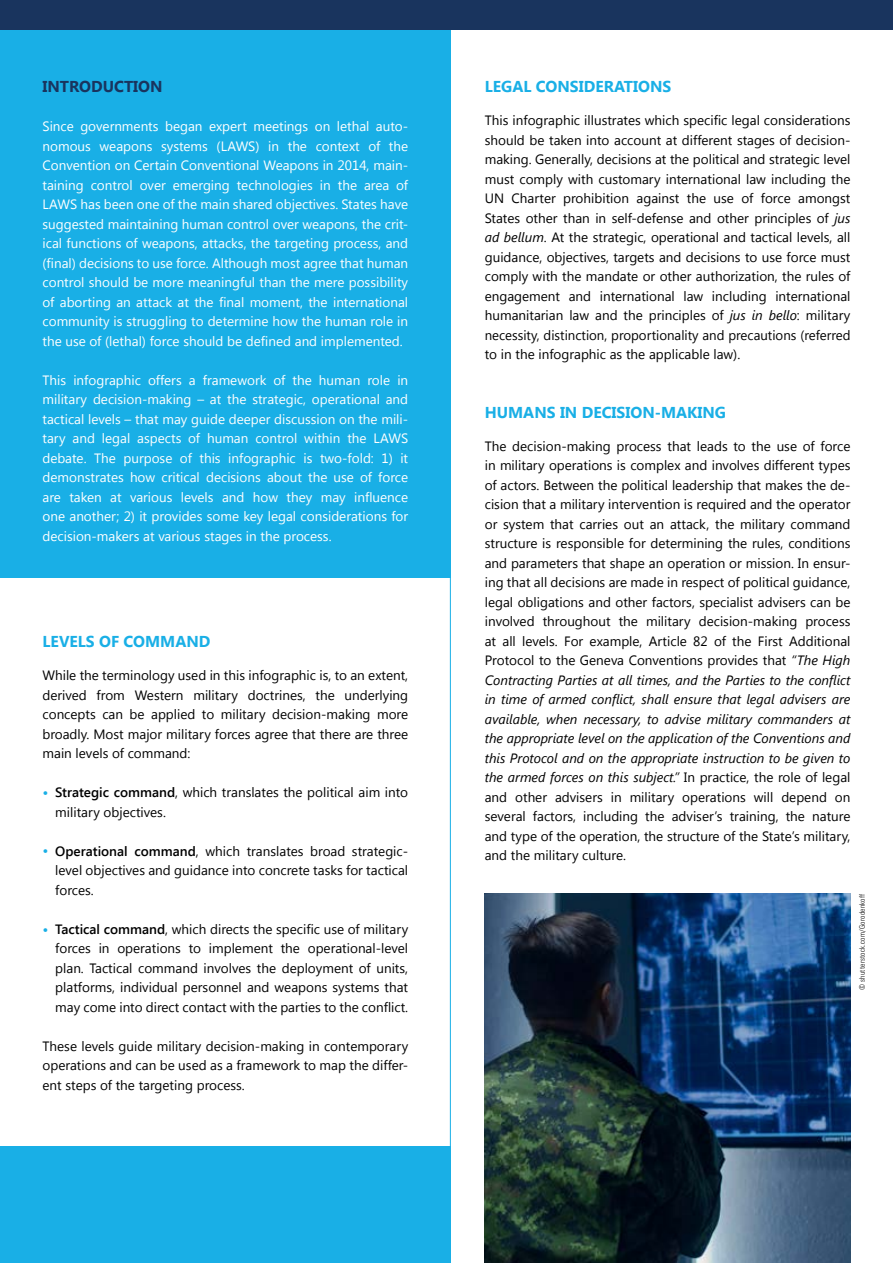
<style>
.page{position:relative;width:893px;height:1263px;background:#fff}
.page>*{position:absolute;margin:0;border:0;box-sizing:border-box;transform-origin:0 0}
.t1{font:700 15.75px "Segoe UI";color:#19afe6}
.t2{font:700 15.75px "Segoe UI";color:#19345e}
.t3{font:13.5px/19.5px "Segoe UI";color:#000;text-align:justify}
.t4{font:13.5px/19.5px "Segoe UI";color:#fff;text-align:justify}
.t5{font:300 condensed 7.5px "Univers";letter-spacing:.025em;color:#000}
.s1{font-size:15px;color:#19afe6}
.s2{font-weight:600}
.s3{font-style:italic}
</style>
<div class="page">
<div style="left:0;top:0;width:893px;height:30px;background:#19345e"></div>
<div style="left:0;top:30px;width:451px;height:548px;background:#19afe6"></div>
<div style="left:0;top:1146px;width:451px;height:117px;background:#19afe6"></div>
<hr style="left:450px;top:567px;width:1px;height:696px;background:#19afe6">
<img style="left:485px;top:893px;width:365px;height:370px">
<p class="t2" style="left:43px;top:75px;width:122px">INTRODUCTION</p>
<p class="t4" style="left:43px;top:116px;width:367px">Since governments began expert meetings on lethal auto&shy;nomous weapons systems (LAWS) in the context of the Convention on Certain Conventional Weapons in 2014, main&shy;taining control over emerging technologies in the area of LAWS has been one of the main shared objectives. States have suggested maintaining human control over weapons, the crit&shy;ical functions of weapons, attacks, the targeting process, and (final) decisions to use force. Although most agree that human control should be more meaningful than the mere possibility of aborting an attack at the final moment, the international community is struggling to determine how the human role in the use of (lethal) force should be defined and implemented.</p>
<p class="t4" style="left:43px;top:370px;width:367px">This infographic offers a framework of the human role in military decision-making – at the strategic, operational and tactical levels – that may guide deeper discussion on the mili&shy;tary and legal aspects of human control within the LAWS debate. The purpose of this infographic is two-fold: 1) it demonstrates how critical decisions about the use of force are taken at various levels and how they may influence one another; 2) it provides some key legal considerations for decision-makers at various stages in the process.</p>
<p class="t1" style="left:43px;top:630px;width:169px">LEVELS OF COMMAND</p>
<p class="t3" style="left:43px;top:665px;width:367px">While the terminology used in this infographic is, to an extent, derived from Western military doctrines, the underlying concepts can be applied to military decision-making more broadly. Most major military forces agree that there are three main levels of command:</p>
<p class="t3" style="left:55px;top:782px;width:354px;text-indent:-13px"><span class="s1">•</span> <span class="s2">Strategic command</span>, which translates the political aim into military objectives.</p>
<p class="t3" style="left:55px;top:840px;width:354px;text-indent:-13px"><span class="s1">•</span> <span class="s2">Operational command</span>, which translates broad strategic&shy;level objectives and guidance into concrete tasks for tactical forces.</p>
<p class="t3" style="left:55px;top:918px;width:354px;text-indent:-13px"><span class="s1">•</span> <span class="s2">Tactical command</span>, which directs the specific use of military forces in operations to implement the operational-level plan. Tactical command involves the deployment of units, platforms, individual personnel and weapons systems that may come into direct contact with the parties to the conflict.</p>
<p class="t3" style="left:43px;top:1035px;width:367px">These levels guide military decision-making in contemporary operations and can be used as a framework to map the differ&shy;ent steps of the targeting process.</p>
<p class="t1" style="left:485px;top:75px;width:188px">LEGAL CONSIDERATIONS</p>
<p class="t3" style="left:485px;top:110px;width:367px">This infographic illustrates which specific legal considerations should be taken into account at different stages of decision&shy;making. Generally, decisions at the political and strategic level must comply with customary international law including the UN Charter prohibition against the use of force amongst States other than in self-defense and other principles of <span class="s3">jus ad bellum</span>. At the strategic, operational and tactical levels, all guidance, objectives, targets and decisions to use force must comply with the mandate or other authorization, the rules of engagement and international law including international humanitarian law and the principles of <span class="s3">jus in bello</span>: military necessity, distinction, proportionality and precautions (referred to in the infographic as the applicable law).</p>
<p class="t1" style="left:485px;top:401px;width:243px">HUMANS IN DECISION-MAKING</p>
<p class="t3" style="left:485px;top:436px;width:367px">The decision-making process that leads to the use of force in military operations is complex and involves different types of actors. Between the political leadership that makes the de&shy;cision that a military intervention is required and the operator or system that carries out an attack, the military command structure is responsible for determining the rules, conditions and parameters that shape an operation or mission. In ensur&shy;ing that all decisions are made in respect of political guidance, legal obligations and other factors, specialist advisers can be involved throughout the military decision-making process at all levels. For example, Article 82 of the First Additional Protocol to the Geneva Conventions provides that <span class="s3">“The High Contracting Parties at all times, and the Parties to the conflict in time of armed conflict, shall ensure that legal advisers are available, when necessary, to advise military commanders at the appropriate level on the application of the Conventions and this Protocol and on the appropriate instruction to be given to the armed forces on this subject.”</span> In practice, the role of legal and other advisers in military operations will depend on several factors, including the adviser’s training, the nature and type of the operation, the structure of the State’s military, and the military culture.</p>
<p class="t5" style="left:858px;top:989px;width:98px;rotate:-90deg">© shutterstock.com/Gorodenkoff</p>
</div>
